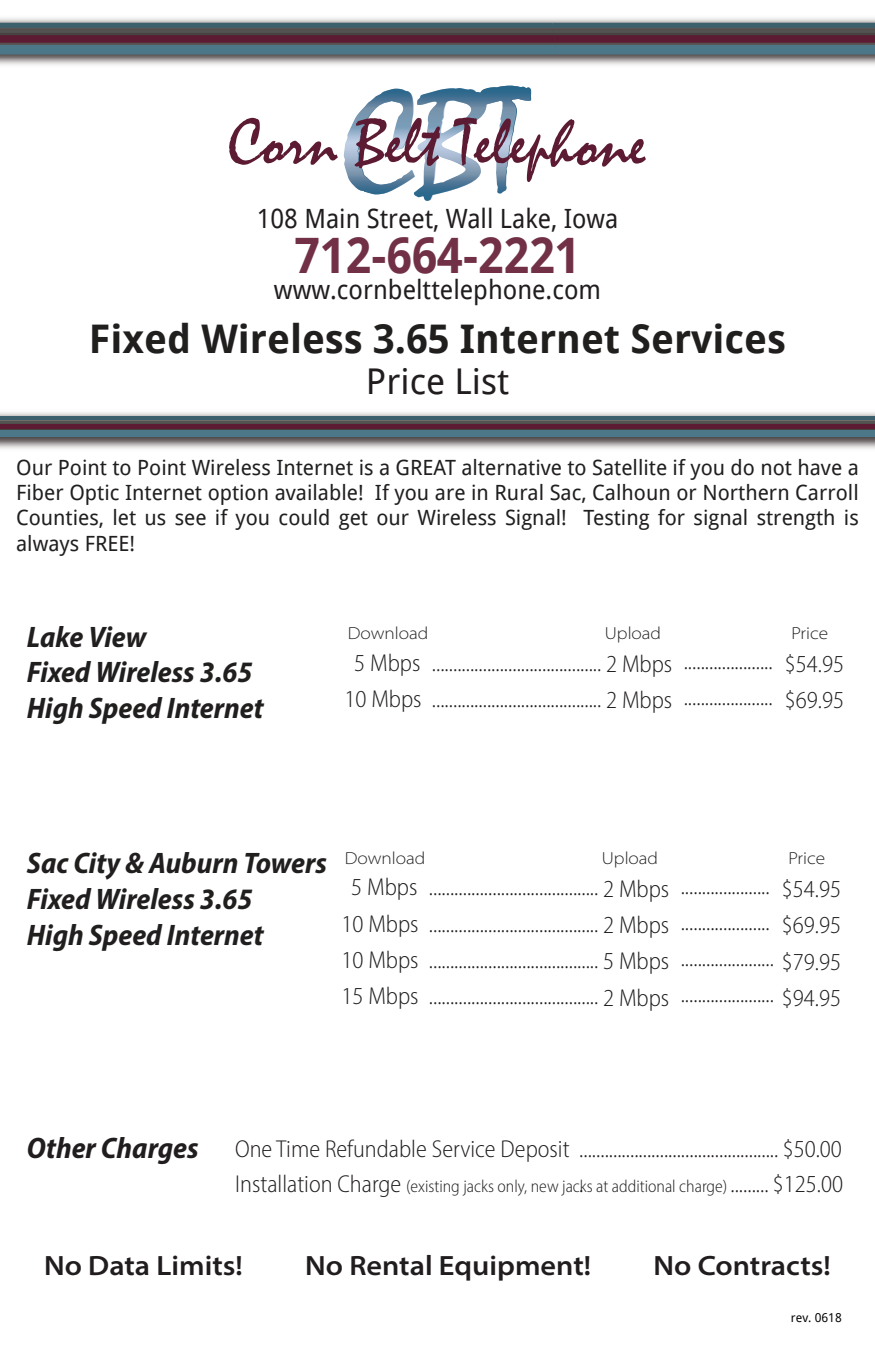
<style>
.page{position:relative;width:875px;height:1353px;background:#fff}
.page>*{position:absolute;margin:0;border:0;box-sizing:border-box;transform-origin:0 0}
.t1{font:700 48.82px "Droid Sans";color:#713045;scale:.95 1}
.t2{font:700 39.38px "Droid Sans";color:#211e1e}
.t3{font:35.52px "Droid Sans";color:#211d1e}
.t4{font:italic 700 semi-condensed 29.75px/35.7px "Myriad Pro";color:#211e1e}
.t5{font:600 semi-expanded 28px "Myriad Pro";color:#211d1e}
.t6{font:26.6px "Droid Sans";color:#211d1e;scale:.94 1}
.t7{font:26.43px "Droid Sans";color:#211d1e;scale:.95 1}
.t8{font:300 semi-condensed 24.5px/36.2px "Myriad Pro";color:#211e1e}
.t9{font:300 semi-condensed 24.5px "Myriad Pro";color:#211d1e}
.t10{font:21px/25.2px "Droid Sans";color:#211e1e;text-align:justify}
.t11{font:300 semi-condensed 17.5px "Myriad Pro";color:#211d1e}
.t12{font:300 semi-expanded 17.5px "Myriad Pro";color:#211e1e}
.t13{font:12.25px "Droid Sans";color:#040504}
.s1{font-weight:700;font-style:italic;font-size:29.75px}
.s2{font-size:24.5px}
</style>
<div class="page">
<img style="left:0;top:18px;width:875px;height:47px">
<svg style="left:0;top:23px;width:875px;height:31px;background:#4f505d"></svg>
<img style="left:0;top:412px;width:875px;height:37px">
<div style="left:0;top:424px;width:875px;height:5px;background:#5c1b32"></div>
<div style="left:0;top:430px;width:875px;height:7px;background:#4c7789"></div>
<hr style="left:0;top:416px;width:875px;height:3px;background:#3c5f6c">
<hr style="left:0;top:421px;width:875px;height:1px;background:#535452">
<svg style="left:229px;top:118px;width:109px;height:47px"></svg>
<svg style="left:344px;top:86px;width:302px;height:115px"></svg>
<p class="t6" style="left:257px;top:200px;width:386px">108 Main Street, Wall Lake, Iowa</p>
<h1 class="t1" style="left:295px;top:220px;width:303px">712-664-2221</h1>
<p class="t7" style="left:274px;top:271px;width:346px">www.cornbelttelephone.com</p>
<h2 class="t2" style="left:89px;top:311px;width:699px">Fixed Wireless 3.65 Internet Services</h2>
<h3 class="t3" style="left:366px;top:356px;width:145px">Price List</h3>
<p class="t10" style="left:16px;top:454px;width:844px">Our Point to Point Wireless Internet is a GREAT alternative to Satellite if you do not have a Fiber Optic Internet option available! If you are in Rural Sac, Calhoun or Northern Carroll Counties, let us see if you could get our Wireless Signal! Testing for signal strength is always FREE!</p>
<p class="t4" style="left:27px;top:618px;width:238px">Lake View<br>Fixed Wireless 3.65<br>High Speed Internet</p>
<p class="t12" style="left:348px;top:622px;width:82px">Download</p>
<p class="t12" style="left:605px;top:622px;width:58px">Upload</p>
<p class="t12" style="left:791px;top:622px;width:38px">Price</p>
<p class="t8" style="left:344px;top:644px;width:329px;text-indent:10px">5 Mbps<br>10 Mbps ........................................ 2 Mbps</p>
<p class="t8" style="left:432px;top:644px;width:242px">........................................ 2 Mbps</p>
<p class="t8" style="left:785px;top:646px;width:61px">$54.95 $69.95</p>
<p class="t8" style="left:684px;top:642px;width:91px">..................... .....................</p>
<p class="t4" style="left:27px;top:844px;width:302px">Sac City &amp; Auburn Towers<br>Fixed Wireless 3.65<br>High Speed Internet</p>
<p class="t12" style="left:345px;top:847px;width:82px">Download</p>
<p class="t12" style="left:602px;top:847px;width:58px">Upload</p>
<p class="t12" style="left:788px;top:847px;width:38px">Price</p>
<p class="t8" style="left:341px;top:869px;width:329px;text-indent:10px">5 Mbps<br>10 Mbps ........................................ 2 Mbps 10 Mbps ........................................ 5 Mbps 15 Mbps ........................................ 2 Mbps</p>
<p class="t8" style="left:429px;top:869px;width:242px">........................................ 2 Mbps</p>
<p class="t8" style="left:782px;top:870px;width:61px;text-align:justify">$54.95 $69.95 $79.95 $94.95</p>
<p class="t8" style="left:681px;top:867px;width:95px">..................... ..................... ...................... ......................</p>
<p class="t9" style="left:27px;top:1133px;width:817px"><span class="s1">Other Charges</span> One Time Refundable Service Deposit ............................................... $50.00</p>
<p class="t11" style="left:235px;top:1175px;width:494px"><span class="s2">Installation Charge</span> (existing jacks only, new jacks at additional charge)</p>
<p class="t9" style="left:730px;top:1168px;width:114px">......... $125.00</p>
<p class="t9" style="left:579px;top:1168px;width:6px">.</p>
<p class="t5" style="left:44px;top:1247px;width:200px">No Data Limits!</p>
<p class="t5" style="left:305px;top:1247px;width:287px">No Rental Equipment!</p>
<p class="t5" style="left:654px;top:1247px;width:179px">No Contracts!</p>
<p class="t13" style="left:791px;top:1308px;width:52px">rev. 0618</p>
</div>
